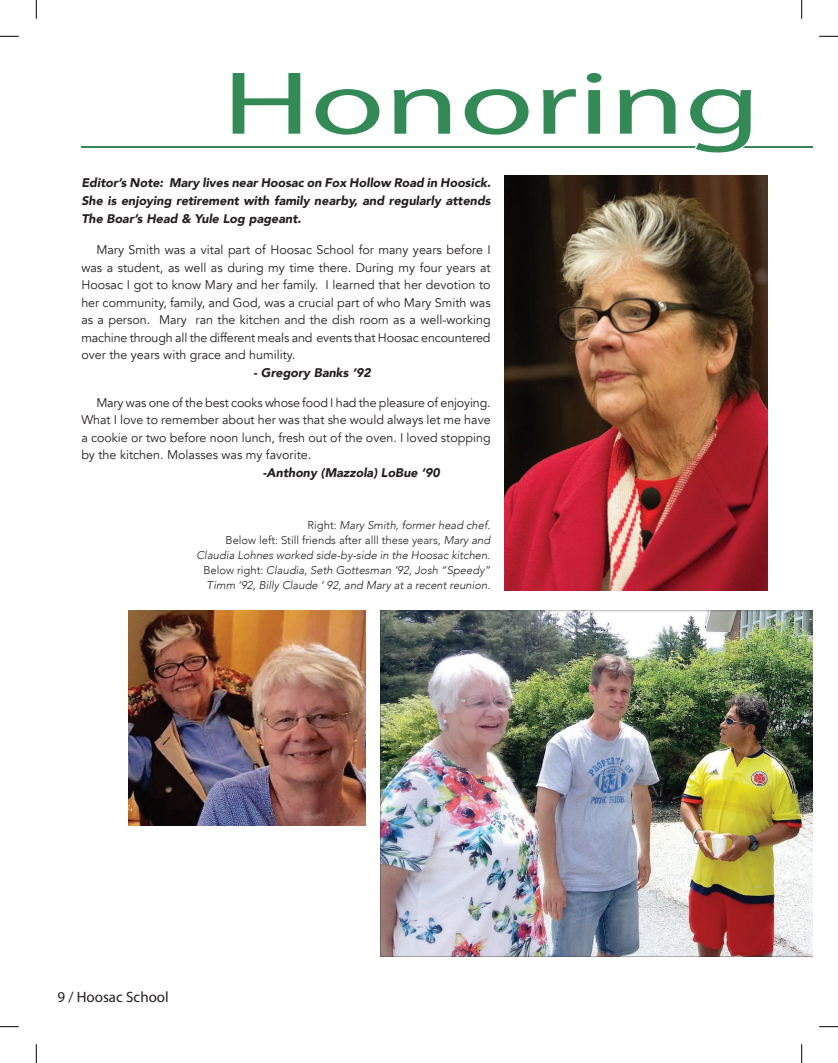
<style>
.page{position:relative;width:838px;height:1063px;background:#fff}
.page>*{position:absolute;margin:0;border:0;box-sizing:border-box;transform-origin:0 0}
.t1{font:90px "Myriad Pro";color:#348a57;scale:1.5 1}
.t2{font:15px "Myriad Pro";color:#231f20}
.t3{font:12.5px/17.5px "Avenir";color:#231f20;text-align:justify}
.t4{font:italic 900 12.5px/17.5px "Avenir";color:#231f20;text-align:justify}
.t5{font:italic 300 11.25px/15px "Avenir";color:#231f20;text-align:right}
.s1{font-style:normal}
</style>
<div class="page">
<img style="left:504px;top:175px;width:264px;height:416px">
<img style="left:128px;top:611px;width:237px;height:214px">
<img style="left:380px;top:611px;width:433px;height:345px">
<hr style="left:81px;top:146px;width:732px;height:1px;background:#348a57">
<svg style="left:687px;top:146px;width:67px;height:2px"></svg>
<svg style="left:0;top:36px;width:19px;height:1px"></svg>
<svg style="left:819px;top:36px;width:19px;height:1px"></svg>
<svg style="left:0;top:1026px;width:19px;height:1px"></svg>
<svg style="left:819px;top:1026px;width:19px;height:1px"></svg>
<svg style="left:36px;top:0;width:1px;height:19px"></svg>
<svg style="left:36px;top:1044px;width:1px;height:19px"></svg>
<svg style="left:801px;top:0;width:1px;height:19px"></svg>
<svg style="left:801px;top:1044px;width:1px;height:19px"></svg>
<h1 class="t1" style="left:222px;top:48px;width:360px">Honoring</h1>
<p class="t4" style="left:81px;top:174px;width:411px">Editor’s Note: Mary lives near Hoosac on Fox Hollow Road in Hoosick.<br>She is enjoying retirement with family nearby, and regularly attends The Boar’s Head &amp; Yule Log pageant.</p>
<p class="t3" style="left:81px;top:241px;width:411px;text-indent:15px">Mary Smith was a vital part of Hoosac School for many years before I was a student, as well as during my time there. During my four years at Hoosac I got to know Mary and her family. I learned that her devotion to her community, family, and God, was a crucial part of who Mary Smith was as a person. Mary ran the kitchen and the dish room as a well-working machine through all the different meals and events that Hoosac encountered over the years with grace and humility.</p>
<p class="t4" style="left:253px;top:363px;width:119px">- Gregory Banks ‘92</p>
<p class="t3" style="left:81px;top:394px;width:411px;text-indent:15px">Mary was one of the best cooks whose food I had the pleasure of enjoying.<br>What I love to remember about her was that she would always let me have a cookie or two before noon lunch, fresh out of the oven. I loved stopping by the kitchen. Molasses was my favorite.</p>
<p class="t4" style="left:263px;top:463px;width:178px">-Anthony (Mazzola) LoBue ‘90</p>
<p class="t5" style="left:196px;top:517px;width:295px"><span class="s1">Right:</span> Mary Smith, former head chef.<br><span class="s1">Below left: Still friends after alll these years,</span> Mary and Claudia Lohnes worked side-by-side in the Hoosac kitchen.<br><span class="s1">Below right:</span> Claudia, Seth Gottesman ‘92, Josh “Speedy” Timm ‘92, Billy Claude ‘ 92, and Mary at a recent reunion.</p>
<p class="t2" style="left:58px;top:987px;width:113px">9 / Hoosac School</p>
</div>
